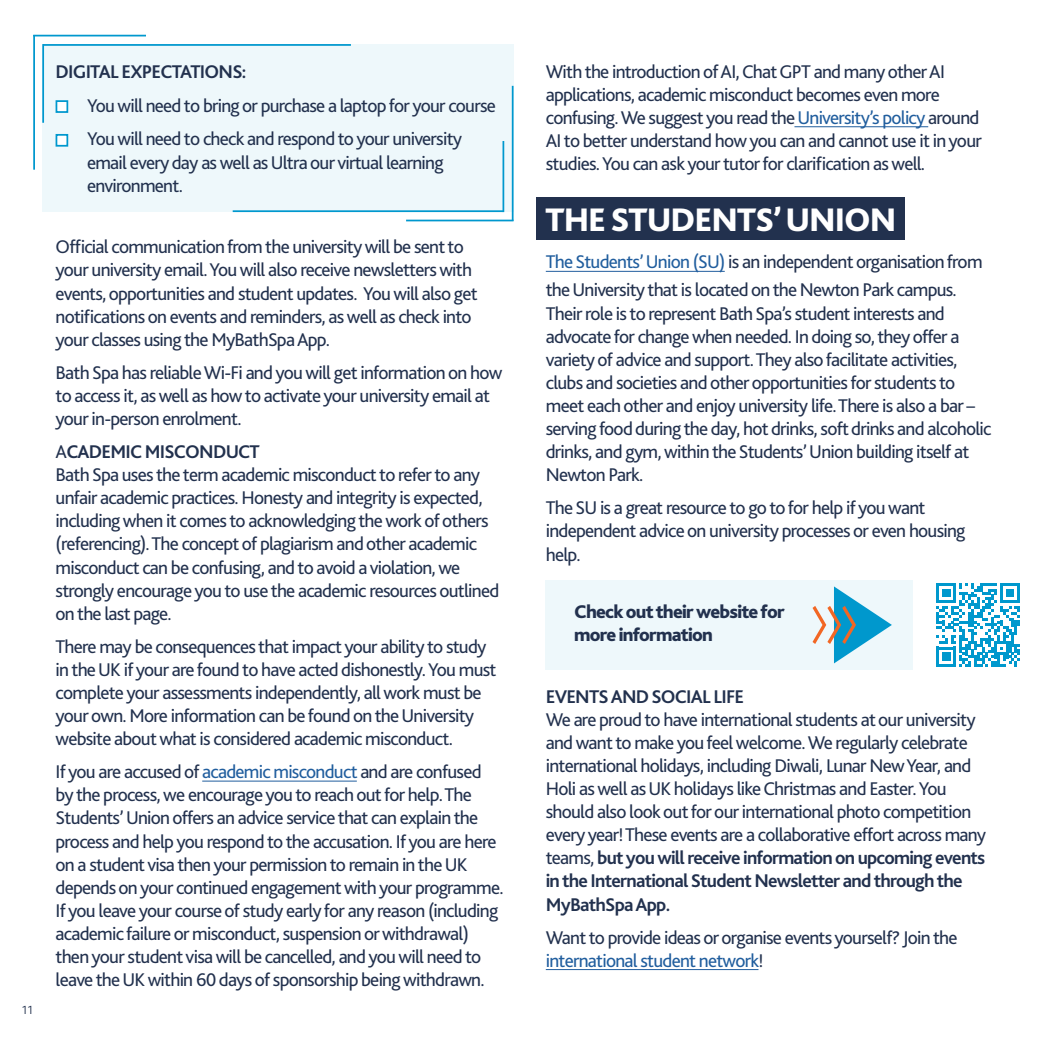
<style>
.page{position:relative;width:1042px;height:1042px;background:#fff}
.page>*{position:absolute;margin:0;border:0;box-sizing:border-box;transform-origin:0 0}
.t1{font:800 34.12px "Bliss 2";letter-spacing:-.03em;color:#fff}
.t2{font:19.25px/23.1px "Bliss 2";letter-spacing:-.04em;color:#22314e}
.t3{font:700 19.25px "Bliss 2";letter-spacing:-.04em;color:#22314e}
.t4{font:800 19.25px/23.1px "Bliss 2";letter-spacing:-.04em;color:#22314e}
.t5{font:300 12.25px "Bliss 2";color:#22314e}
.s1{font-weight:400}
.s2{color:#215e9e}
.s3{font-weight:700}
</style>
<div class="page">
<div style="left:42px;top:44px;width:471px;height:167px;background:#eef8fb"></div>
<hr style="left:202px;top:780px;width:155px;height:1px;background:#215e9e">
<hr style="left:794px;top:126px;width:134px;height:1px;background:#215e9e">
<hr style="left:546px;top:271px;width:179px;height:1px;background:#215e9e">
<hr style="left:546px;top:969px;width:212px;height:1px;background:#215e9e">
<div style="left:56px;top:100px;width:12px;height:13px;background:#fff;border:2px solid #0098ce"></div>
<div style="left:56px;top:134px;width:12px;height:13px;background:#fff;border:2px solid #0098ce"></div>
<div style="left:536px;top:197px;width:368px;height:42px;background:#22314e"></div>
<svg style="left:936px;top:583px;width:84px;height:84px"></svg>
<div style="left:546px;top:580px;width:367px;height:90px;background:#eef8fb"></div>
<svg style="left:812px;top:586px;width:80px;height:77px"></svg>
<hr style="left:43px;top:44px;width:308px;height:2px;background:#0098ce">
<hr style="left:42px;top:44px;width:2px;height:79px;background:#0098ce">
<hr style="left:33px;top:35px;width:113px;height:1px;background:#0098ce">
<hr style="left:33px;top:35px;width:2px;height:135px;background:#0098ce">
<hr style="left:233px;top:210px;width:270px;height:2px;background:#0098ce">
<hr style="left:502px;top:141px;width:2px;height:71px;background:#0098ce">
<hr style="left:406px;top:220px;width:107px;height:1px;background:#0098ce">
<hr style="left:512px;top:86px;width:1px;height:135px;background:#0098ce">
<p class="t5" style="left:22px;top:1002px;width:12px">11</p>
<p class="t3" style="left:56px;top:59px;width:192px">DIGITAL EXPECTATIONS:</p>
<p class="t2" style="left:56px;top:94px;width:442px">• You will need to bring or purchase a laptop for your course</p>
<p class="t2" style="left:87px;top:127px;width:376px;text-indent:-32px">• You will need to check and respond to your university email every day as well as Ultra our virtual learning environment.</p>
<p class="t2" style="left:56px;top:235px;width:424px">Official communication from the university will be sent to your university email. You will also receive newsletters with events, opportunities and student updates. You will also get notifications on events and reminders, as well as check into your classes using the MyBathSpa App.</p>
<p class="t2" style="left:56px;top:361px;width:448px">Bath Spa has reliable Wi-Fi and you will get information on how to access it, as well as how to activate your university email at your in-person enrolment.</p>
<p class="t3" style="left:56px;top:440px;width:206px"><span class="s1">A</span>CADEMIC MISCONDUCT</p>
<p class="t2" style="left:56px;top:463px;width:445px">Bath Spa uses the term academic misconduct to refer to any unfair academic practices. Honesty and integrity is expected, including when it comes to acknowledging the work of others (referencing). The concept of plagiarism and other academic misconduct can be confusing, and to avoid a violation, we strongly encourage you to use the academic resources outlined on the last page.</p>
<p class="t2" style="left:56px;top:635px;width:442px">There may be consequences that impact your ability to study in the UK if your are found to have acted dishonestly. You must complete your assessments independently, all work must be your own. More information can be found on the University website about what is considered academic misconduct.</p>
<p class="t2" style="left:56px;top:760px;width:449px">If you are accused of <span class="s2">academic misconduct</span> and are confused by the process, we encourage you to reach out for help. The Students’ Union offers an advice service that can explain the process and help you respond to the accusation. If you are here on a student visa then your permission to remain in the UK depends on your continued engagement with your programme.<br>If you leave your course of study early for any reason (including academic failure or misconduct, suspension or withdrawal) then your student visa will be cancelled, and you will need to leave the UK within 60 days of sponsorship being withdrawn.</p>
<p class="t2" style="left:546px;top:60px;width:437px">With the introduction of AI, Chat GPT and many other AI applications, academic misconduct becomes even more confusing. We suggest you read the <span class="s2">University’s policy</span> around AI to better understand how you can and cannot use it in your studies. You can ask your tutor for clarification as well.</p>
<p class="t1" style="left:545px;top:198px;width:352px">THE STUDENTS’ UNION</p>
<p class="t2" style="left:546px;top:248px;width:438px;line-height:28px"><span class="s2">The Students’ Union (SU)</span> is an independent organisation from the University that is located on the Newton Park campus.</p>
<p class="t2" style="left:546px;top:302px;width:447px">Their role is to represent Bath Spa’s student interests and advocate for change when needed. In doing so, they offer a variety of advice and support. They also facilitate activities, clubs and societies and other opportunities for students to meet each other and enjoy university life. There is also a bar – serving food during the day, hot drinks, soft drinks and alcoholic drinks, and gym, within the Students’ Union building itself at Newton Park.</p>
<p class="t2" style="left:546px;top:496px;width:421px">The SU is a great resource to go to for help if you want independent advice on university processes or even housing help.</p>
<p class="t4" style="left:574px;top:599px;width:212px">Check out their website for more information</p>
<p class="t3" style="left:546px;top:684px;width:200px">EVENTS AND SOCIAL LIFE</p>
<p class="t2" style="left:546px;top:708px;width:442px">We are proud to have international students at our university and want to make you feel welcome. We regularly celebrate international holidays, including Diwali, Lunar New Year, and Holi as well as UK holidays like Christmas and Easter. You should also look out for our international photo competition every year! These events are a collaborative effort across many teams, <span class="s3">but you will receive information on upcoming events in the International Student Newsletter and through the MyBathSpa App.</span></p>
<p class="t2" style="left:546px;top:925px;width:413px">Want to provide ideas or organise events yourself? Join the <span class="s2">international student network</span>!</p>
</div>
